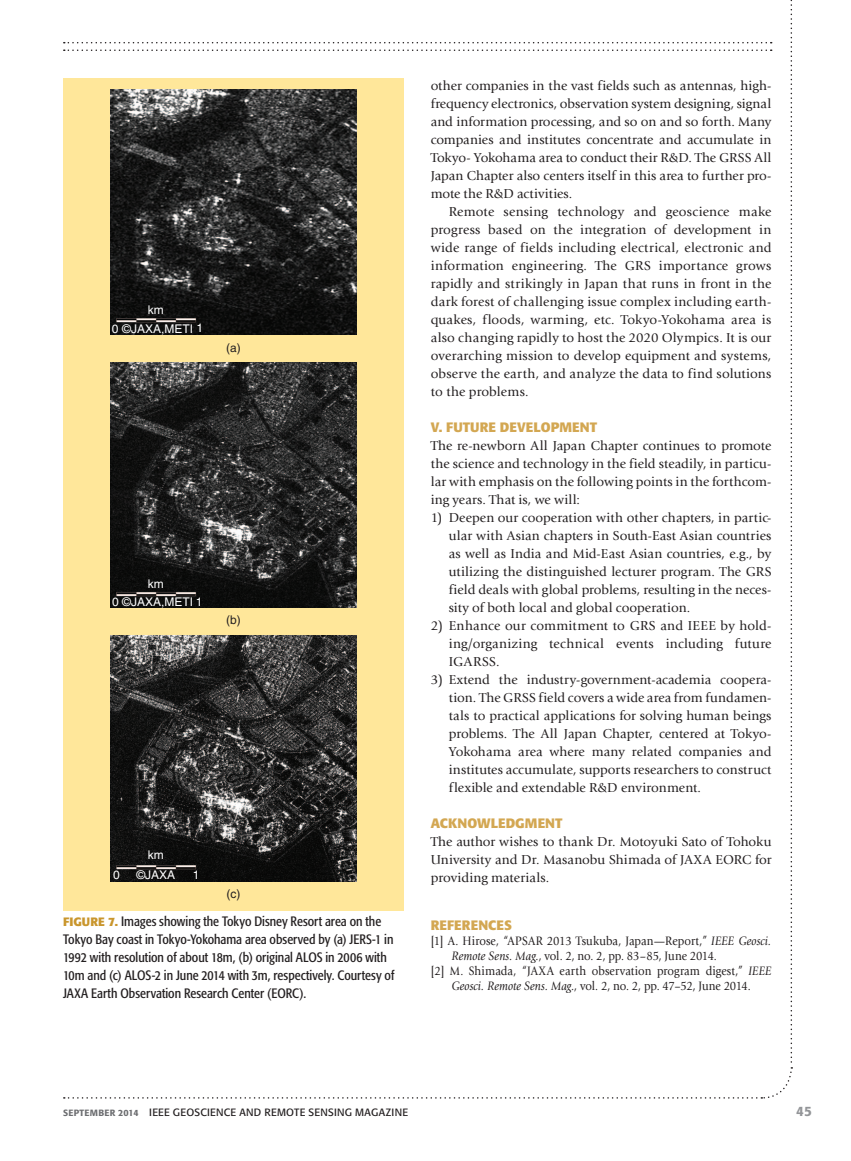
<style>
.page{position:relative;width:851px;height:1161px;background:#fff}
.page>*{position:absolute;margin:0;border:0;box-sizing:border-box;transform-origin:0 0}
.t1{font:13.5px/18px "Giovanni Std";letter-spacing:.005em;color:#231f20;text-align:justify}
.t2{font:condensed 13.5px/18px "Formata";color:#231f20}
.t3{font:700 13.5px "Formata";letter-spacing:.005em;color:#d3a752}
.t4{font:500 13.5px "Formata";color:#939598}
.t5{font:12.75px "Giovanni Std";color:#231f20;scale:.9 1}
.t6{font:12px "Helvetica LT Std";color:#fff}
.t7{font:12px "Helvetica LT Std";color:#231f20}
.t8{font:700 12px "Formata";color:#c9962d}
.t9{font:10.5px "Formata";letter-spacing:.025em;color:#231f20}
.s1{font-weight:700;font-stretch:normal;font-size:12px;color:#c9962d}
.s2{font-style:italic}
.s3{font-weight:500;font-size:9px;color:#6c6d70}
</style>
<div class="page">
<div style="left:63px;top:78px;width:341px;height:833px;background:#ffe79a"></div>
<img style="left:110px;top:89px;width:246px;height:246px">
<img style="left:110px;top:362px;width:246px;height:246px">
<img style="left:110px;top:635px;width:246px;height:246px">
<p class="t6" style="left:148px;top:303px;width:17px">km</p>
<p class="t6" style="left:112px;top:322px;width:93px">0 ©JAXA,METI 1</p>
<p class="t7" style="left:226px;top:340px;width:16px">(a)</p>
<p class="t6" style="left:148px;top:577px;width:17px">km</p>
<p class="t6" style="left:112px;top:595px;width:92px">0 ©JAXA,METI 1</p>
<p class="t7" style="left:226px;top:613px;width:16px">(b)</p>
<p class="t6" style="left:148px;top:848px;width:17px">km</p>
<p class="t6" style="left:113px;top:868px;width:8px">0</p>
<p class="t6" style="left:136px;top:868px;width:40px">©JAXA</p>
<p class="t6" style="left:193px;top:868px;width:8px">1</p>
<p class="t7" style="left:226px;top:886px;width:15px">(c)</p>
<p class="t2" style="left:63px;top:912px;width:333px;text-indent:45px"><span class="s1">7.</span> Images showing the Tokyo Disney Resort area on the Tokyo Bay coast in Tokyo-Yokohama area observed by (a) JERS-1 in 1992 with resolution of about 18m, (b) original ALOS in 2006 with 10m and (c) ALOS-2 in June 2014 with 3m, respectively. Courtesy of JAXA Earth Observation Research Center (EORC).</p>
<p class="t8" style="left:63px;top:914px;width:15px">FIGURE</p>
<p class="t1" style="left:430px;top:77px;width:342px">other companies in the vast fields such as antennas, high&shy;frequency electronics, observation system designing, signal and information processing, and so on and so forth. Many companies and institutes concentrate and accumulate in Tokyo- Yokohama area to conduct their R&amp;D. The GRSS All Japan Chapter also centers itself in this area to further pro&shy;mote the R&amp;D activities.</p>
<p class="t1" style="left:430px;top:203px;width:342px;text-indent:18px">Remote sensing technology and geoscience make progress based on the integration of development in wide range of fields including electrical, electronic and information engineering. The GRS importance grows rapidly and strikingly in Japan that runs in front in the dark forest of challenging issue complex including earth&shy;quakes, floods, warming, etc. Tokyo-Yokohama area is also changing rapidly to host the 2020 Olympics. It is our overarching mission to develop equipment and systems, observe the earth, and analyze the data to find solutions to the problems.</p>
<p class="t3" style="left:430px;top:419px;width:168px">V. FUTURE DEVELOPMENT</p>
<p class="t1" style="left:430px;top:437px;width:342px">The re-newborn All Japan Chapter continues to promote the science and technology in the field steadily, in particu&shy;lar with emphasis on the following points in the forthcom&shy;ing years. That is, we will:</p>
<p class="t1" style="left:448px;top:509px;width:324px;text-indent:-18px">1) Deepen our cooperation with other chapters, in partic&shy;ular with Asian chapters in South-East Asian countries as well as India and Mid-East Asian countries, e.g., by utilizing the distinguished lecturer program. The GRS field deals with global problems, resulting in the neces&shy;sity of both local and global cooperation.</p>
<p class="t1" style="left:449px;top:617px;width:324px;text-indent:-18px">2) Enhance our commitment to GRS and IEEE by hold&shy;ing/organizing technical events including future IGARSS.</p>
<p class="t1" style="left:449px;top:671px;width:324px;text-indent:-18px">3) Extend the industry-government-academia coopera&shy;tion. The GRSS field covers a wide area from fundamen&shy;tals to practical applications for solving human beings problems. The All Japan Chapter, centered at Tokyo-Yokohama area where many related companies and institutes accumulate, supports researchers to construct flexible and extendable R&amp;D environment.</p>
<p class="t3" style="left:431px;top:815px;width:133px">ACKNOWLEDGMENT</p>
<p class="t1" style="left:431px;top:833px;width:342px">The author wishes to thank Dr. Motoyuki Sato of Tohoku University and Dr. Masanobu Shimada of JAXA EORC for providing materials.</p>
<p class="t3" style="left:431px;top:917px;width:83px">REFERENCES</p>
<p class="t5" style="left:430px;top:934px;width:380px">[1] A. Hirose, “APSAR 2013 Tsukuba, Japan—Report,” <span class="s2">IEEE Geosci.</span></p>
<p class="t5" style="left:451px;top:949px;width:296px"><span class="s2">Remote Sens. Mag.</span>, vol. 2, no. 2, pp. 83–85, June 2014.</p>
<p class="t5" style="left:430px;top:964px;width:380px">[2] M. Shimada, “JAXA earth observation program digest,” <span class="s2">IEEE</span></p>
<p class="t5" style="left:451px;top:979px;width:334px"><span class="s2">Geosci. Remote Sens. Mag.</span>, vol. 2, no. 2, pp. 47–52, June 2014.</p>
<p class="t9" style="left:63px;top:1106px;width:346px"><span class="s3">SEPTEMBER 2014</span> IEEE GEOSCIENCE AND REMOTE SENSING MAGAZINE</p>
<p class="t4" style="left:796px;top:1103px;width:17px">45</p>
</div>
